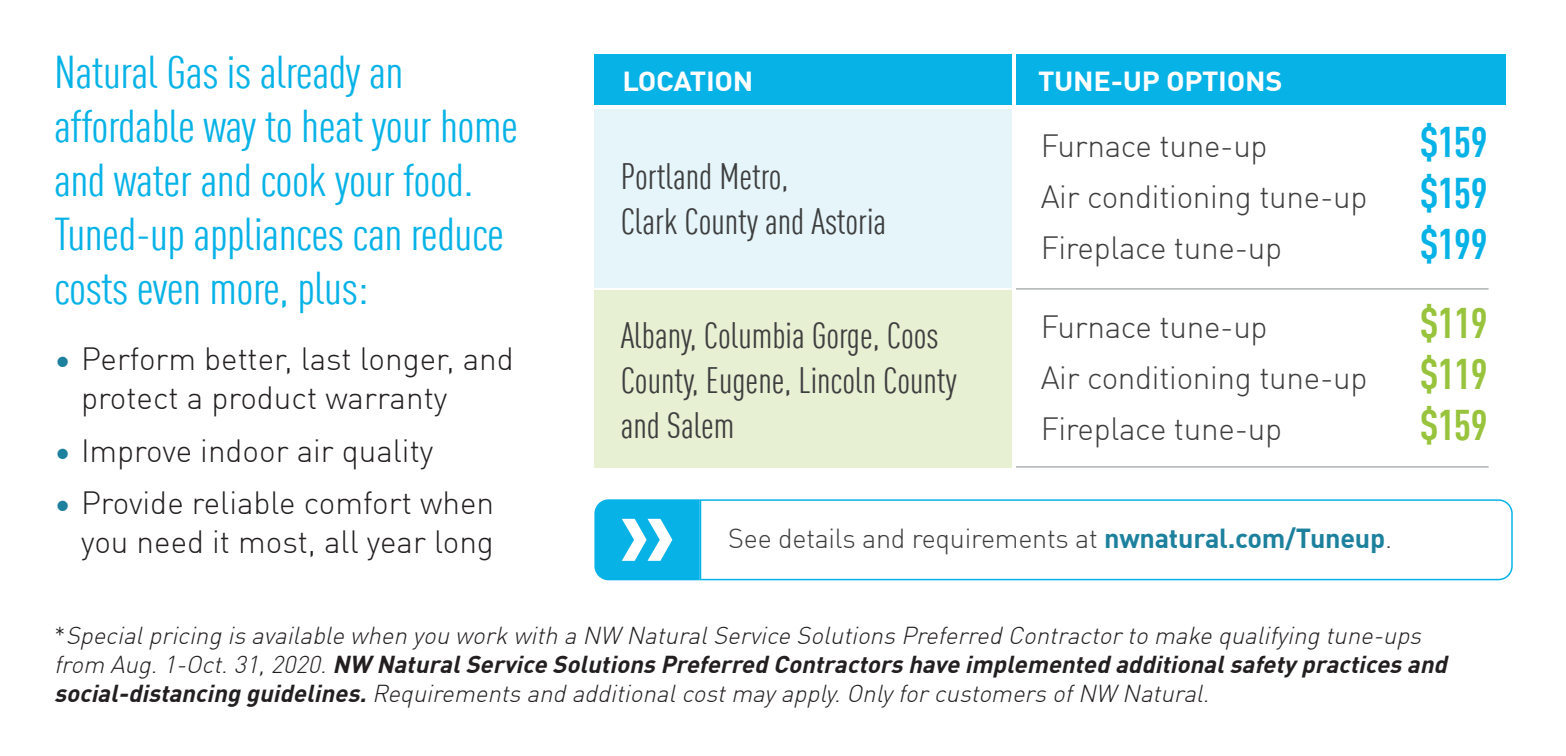
<style>
.page{position:relative;width:1566px;height:756px;background:#fff}
.page>*{position:absolute;margin:0;border:0;box-sizing:border-box;transform-origin:0 0}
.t1{font:condensed 45px/54px "DIN Offc";letter-spacing:-.01em;color:#07b2e7;scale:1.07 1}
.t2{font:700 condensed 42px "DIN Offc";letter-spacing:-.01em;color:#07b2e7}
.t3{font:700 condensed 42px "DIN Offc";letter-spacing:-.01em;color:#98c33c}
.t4{font:condensed 36px/45px "DIN Offc";color:#3e3e3f}
.t5{font:300 31.5px/39px "DIN Offc";color:#231f20}
.t6{font:300 31.5px/51px "DIN Offc";letter-spacing:-.01em;color:#3e3e3f}
.t7{font:300 27px "DIN Offc";letter-spacing:-.01em;color:#3e3e3f}
.t8{font:700 27px "DIN Offc";letter-spacing:-.01em;color:#fff;scale:1.07 1}
.Body{font:italic 300 24px/28.8px "DIN Offc";color:#231f20}
.s1{color:#1d819e}
.s2{font-weight:700;font-stretch:condensed;font-size:42px;color:#07b2e7}
.s3{font-weight:700;font-stretch:condensed;font-size:42px;color:#98c33c}
.s4{font-weight:700;color:#1d819e}
.s5{font-style:normal}
.s6{font-weight:700}
</style>
<div class="page">
<div style="left:594px;top:54px;width:418px;height:51px;background:#07b2e7"></div>
<div style="left:1016px;top:54px;width:489px;height:51px;background:#07b2e7"></div>
<hr style="left:1016px;top:288px;width:473px;height:2px;background:#aeb2b4">
<hr style="left:1016px;top:466px;width:473px;height:2px;background:#aeb2b4">
<svg style="left:594px;top:499px;width:105px;height:82px;background:#2cbdea"></svg>
<svg style="left:699px;top:499px;width:814px;height:82px"></svg>
<div style="left:594px;top:109px;width:418px;height:178px;background:#e5f5f9"></div>
<div style="left:594px;top:290px;width:418px;height:178px;background:#e7f0d3"></div>
<p class="t1" style="left:54px;top:45px;width:435px">Natural Gas is already an affordable way to heat your home and water and cook your food.<br>Tuned-up appliances can reduce costs even more, plus:</p>
<p class="t5" style="left:81px;top:340px;width:434px;text-indent:-27px"><span class="s1">•</span> Perform better, last longer, and protect a product warranty</p>
<p class="t5" style="left:54px;top:431px;width:381px"><span class="s1">•</span> Improve indoor air quality</p>
<p class="t5" style="left:54px;top:484px;width:442px;text-align:right"><span class="s1">•</span> Provide reliable comfort when you need it most, all year long</p>
<p class="t8" style="left:622px;top:63px;width:124px">LOCATION</p>
<p class="t8" style="left:1038px;top:63px;width:230px">TUNE-UP OPTIONS</p>
<p class="t4" style="left:621px;top:154px;width:267px">Portland Metro,<br>Clark County and Astoria</p>
<p class="t6" style="left:1041px;top:120px;width:228px">Furnace tune-up</p>
<p class="t2" style="left:1420px;top:117px;width:69px">$159</p>
<p class="t6" style="left:1041px;top:171px;width:449px">Air conditioning tune-up <span class="s2">$159<br></span>Fireplace tune-up</p>
<p class="t2" style="left:1420px;top:219px;width:69px">$199</p>
<p class="t4" style="left:621px;top:312px;width:338px">Albany, Columbia Gorge, Coos<br>County, Eugene, Lincoln County and Salem</p>
<p class="t6" style="left:1041px;top:301px;width:228px">Furnace tune-up</p>
<p class="t3" style="left:1420px;top:298px;width:69px">$119</p>
<p class="t6" style="left:1041px;top:352px;width:449px">Air conditioning tune-up <span class="s3">$119<br></span>Fireplace tune-up</p>
<p class="t3" style="left:1420px;top:400px;width:69px">$159</p>
<p class="t7" style="left:728px;top:522px;width:665px">See details and requirements at <span class="s4">nwnatural.com/Tuneup</span>.</p>
<p class="Body" style="left:54px;top:622px;width:1401px"><span class="s5">*</span> Specialpricing is available when you work with a NW NaturalService Solutions Preferred Contractorto make qualifying tune-ups from Aug.1-Oct.31,2020.<span class="s6">NW NaturalService SolutionsPreferred Contractorshave implemented additionalsafetypracticesand social-distancing guidelines.</span>Requirements and additionalcostmayapply.Onlyforcustomers ofNW Natural.</p>
</div>
